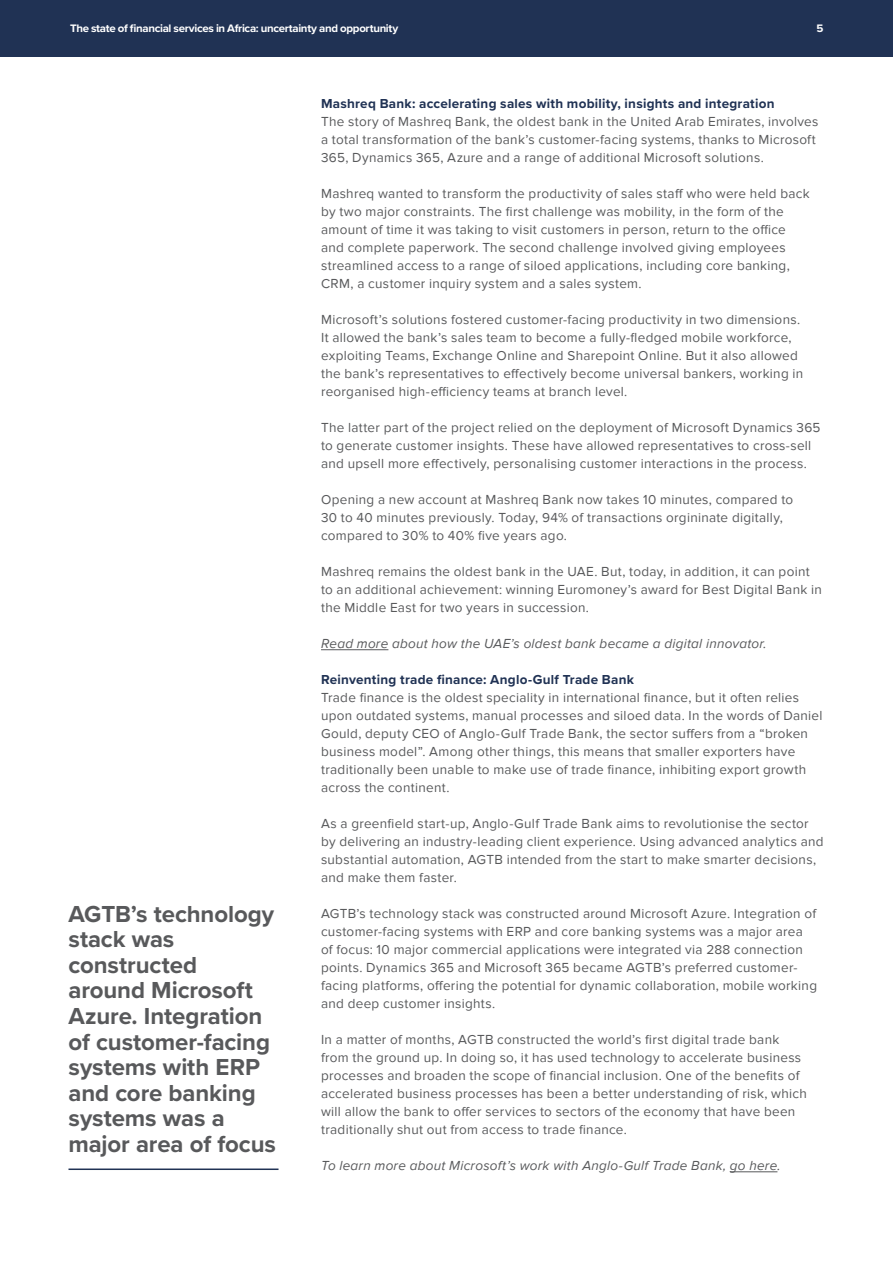
<style>
.page{position:relative;width:893px;height:1263px;background:#fff}
.page>*{position:absolute;margin:0;border:0;box-sizing:border-box;transform-origin:0 0}
.pullout{font:700 24px/25.5px "Proxima Nova";letter-spacing:-.005em;color:#58595b}
.Body{font:13.5px/18px "Proxima Nova";letter-spacing:.02em;color:#58595b}
.Body-2{font:italic 13.5px "Proxima Nova";letter-spacing:.02em;color:#58595b}
.Small_subhead{font:700 13.5px "Proxima Nova";letter-spacing:.02em;color:#203254}
.t1{font:700 11.25px "Proxima Nova";letter-spacing:-.025em;color:#fff}
</style>
<div class="page">
<div style="left:0;top:0;width:893px;height:56px;background:#203254"></div>
<hr style="left:321px;top:649px;width:67px;height:1px;background:#58595b">
<hr style="left:730px;top:1171px;width:47px;height:1px;background:#58595b">
<hr style="left:68px;top:1168px;width:211px;height:2px;background:#203254">
<p class="t1" style="left:70px;top:20px;width:330px">The state of financial services in Africa: uncertainty and opportunity</p>
<p class="t1" style="left:816px;top:20px;width:8px">5</p>
<p class="pullout" style="left:68px;top:901px;width:209px">AGTB’s technology stack was constructed around Microsoft<br>Azure. Integration of customer-facing systems with ERP and core banking systems was a major area of focus</p>
<p class="Small_subhead" style="left:321px;top:93px;width:455px">Mashreq Bank: accelerating sales with mobility, insights and integration</p>
<p class="Body" style="left:321px;top:113px;width:499px">The story of Mashreq Bank, the oldest bank in the United Arab Emirates, involves a total transformation of the bank’s customer-facing systems, thanks to Microsoft<br>365, Dynamics 365, Azure and a range of additional Microsoft solutions.</p>
<p class="Body" style="left:321px;top:185px;width:490px">Mashreq wanted to transform the productivity of sales staff who were held back by two major constraints. The first challenge was mobility, in the form of the amount of time it was taking to visit customers in person, return to the office and complete paperwork. The second challenge involved giving employees streamlined access to a range of siloed applications, including core banking, CRM, a customer inquiry system and a sales system.</p>
<p class="Body" style="left:321px;top:311px;width:484px">Microsoft’s solutions fostered customer-facing productivity in two dimensions.<br>It allowed the bank’s sales team to become a fully-fledged mobile workforce, exploiting Teams, Exchange Online and Sharepoint Online. But it also allowed the bank’s representatives to effectively become universal bankers, working in reorganised high-efficiency teams at branch level.</p>
<p class="Body" style="left:321px;top:419px;width:501px">The latter part of the project relied on the deployment of Microsoft Dynamics 365 to generate customer insights. These have allowed representatives to cross-sell and upsell more effectively, personalising customer interactions in the process.</p>
<p class="Body" style="left:321px;top:491px;width:474px">Opening a new account at Mashreq Bank now takes 10 minutes, compared to<br>30 to 40 minutes previously. Today, 94% of transactions orgininate digitally, compared to 30% to 40% five years ago.</p>
<p class="Body" style="left:321px;top:563px;width:502px">Mashreq remains the oldest bank in the UAE. But, today, in addition, it can point to an additional achievement: winning Euromoney’s award for Best Digital Bank in the Middle East for two years in succession.</p>
<p class="Body-2" style="left:321px;top:636px;width:447px">Read more about how the UAE’s oldest bank became a digital innovator.</p>
<p class="Small_subhead" style="left:321px;top:669px;width:314px">Reinventing trade finance: Anglo-Gulf Trade Bank</p>
<p class="Body" style="left:321px;top:689px;width:503px">Trade finance is the oldest speciality in international finance, but it often relies upon outdated systems, manual processes and siloed data. In the words of Daniel Gould, deputy CEO of Anglo-Gulf Trade Bank, the sector suffers from a “broken business model”. Among other things, this means that smaller exporters have traditionally been unable to make use of trade finance, inhibiting export growth across the continent.</p>
<p class="Body" style="left:321px;top:815px;width:504px">As a greenfield start-up, Anglo-Gulf Trade Bank aims to revolutionise the sector by delivering an industry-leading client experience. Using advanced analytics and substantial automation, AGTB intended from the start to make smarter decisions, and make them faster.</p>
<p class="Body" style="left:321px;top:905px;width:498px">AGTB’s technology stack was constructed around Microsoft Azure. Integration of customer-facing systems with ERP and core banking systems was a major area of focus: 10 major commercial applications were integrated via 288 connection points. Dynamics 365 and Microsoft 365 became AGTB’s preferred customer&shy;facing platforms, offering the potential for dynamic collaboration, mobile working and deep customer insights.</p>
<p class="Body" style="left:321px;top:1031px;width:487px">In a matter of months, AGTB constructed the world’s first digital trade bank from the ground up. In doing so, it has used technology to accelerate business processes and broaden the scope of financial inclusion. One of the benefits of accelerated business processes has been a better understanding of risk, which will allow the bank to offer services to sectors of the economy that have been traditionally shut out from access to trade finance.</p>
<p class="Body-2" style="left:321px;top:1158px;width:461px">To learn more about Microsoft’s work with Anglo-Gulf Trade Bank, go here.</p>
</div>
